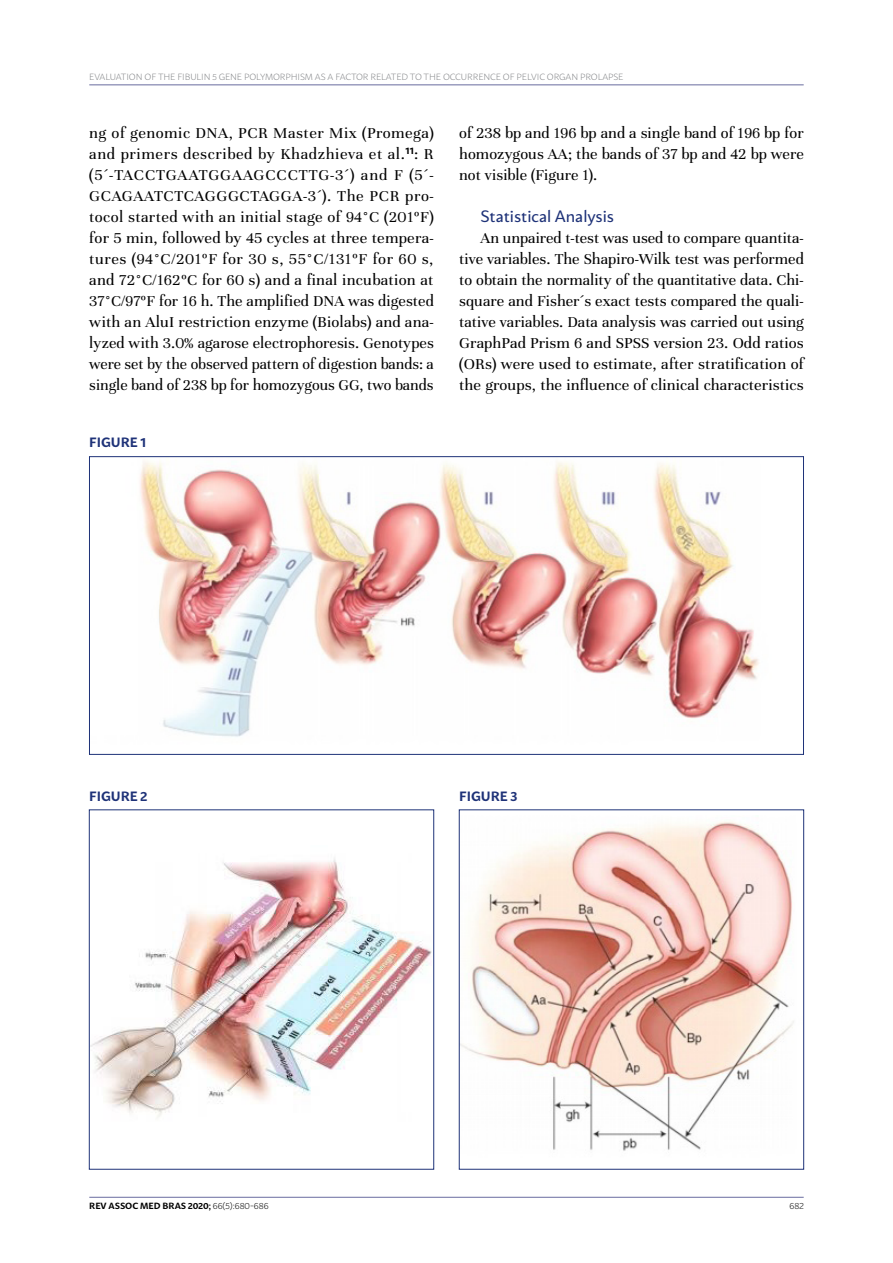
<style>
.page{position:relative;width:893px;height:1263px;background:#fff}
.page>*{position:absolute;margin:0;border:0;box-sizing:border-box;transform-origin:0 0}
.t1{font:16.5px/21px "Unna";letter-spacing:.005em;color:#000;text-align:justify}
.t2{font:16.5px "Mato Sans";color:#1e3278}
.t3{font:600 13.5px "Mato Sans";color:#1e3278}
.t4{font:200 9px "Mato Sans";letter-spacing:-.01em;color:#808285}
.t5{font:600 9px "Mato Sans";color:#000}
.t6{font:200 9px "Mato Sans";color:#000}
.s1{font-weight:200}
</style>
<div class="page">
<hr style="left:89px;top:85px;width:715px;height:1px;background:#696c9f">
<hr style="left:89px;top:1197px;width:715px;height:1px;background:#696c9f">
<img style="left:140px;top:461px;width:619px;height:276px">
<img style="left:91px;top:858px;width:341px;height:260px">
<div style="left:89px;top:810px;width:345px;height:359px;border:1px solid #1e3278"></div>
<img style="left:461px;top:821px;width:333px;height:330px">
<div style="left:459px;top:810px;width:345px;height:359px;border:1px solid #1e3278"></div>
<p class="t4" style="left:89px;top:68px;width:137px">EVALUATION OF THE FIBULIN 5 GENE</p>
<p class="t4" style="left:244px;top:68px;width:98px">POLYMORPHISM AS A FACTO</p>
<p class="t4" style="left:363px;top:68px;width:20px">R RELATED</p>
<p class="t4" style="left:410px;top:68px;width:40px">TO THEOCC</p>
<p class="t4" style="left:461px;top:68px;width:24px">URRENCE</p>
<p class="t4" style="left:503px;top:68px;width:20px">OF PELV</p>
<p class="t4" style="left:537px;top:68px;width:30px">IC ORGAN</p>
<p class="t4" style="left:580px;top:68px;width:18px">PROLAPSE</p>
<p class="t1" style="left:89px;top:122px;width:346px">ng of genomic DNA, PCR Master Mix (Promega) and primers described by Khadzhieva et al.<sup>11</sup>: R (5´-TACCTGAATGGAAGCCCTTG-3´) and F (5´- GCAGAATCTCAGGGCTAGGA-3´). The PCR pro&shy;tocol started with an initial stage of 94°C (201ºF) for 5 min, followed by 45 cycles at three tempera&shy;tures (94°C/201ºF for 30 s, 55°C/131ºF for 60 s, and 72°C/162ºC for 60 s) and a final incubation at 37°C/97ºF for 16 h. The amplified DNA was digested with an AluI restriction enzyme (Biolabs) and ana&shy;lyzed with 3.0% agarose electrophoresis. Genotypes were set by the observed pattern of digestion bands: a single band of 238 bp for homozygous GG, two bands</p>
<p class="t1" style="left:459px;top:122px;width:346px">of 238 bp and 196 bp and a single band of 196 bp for homozygous AA; the bands of 37 bp and 42 bp were not visible (Figure 1).</p>
<p class="t2" style="left:480px;top:201px;width:135px">Statistical Analysis</p>
<p class="t1" style="left:459px;top:227px;width:346px;text-indent:21px">An unpaired t-test was used to compare quantita&shy;tive variables. The Shapiro-Wilk test was performed to obtain the normality of the quantitative data. Chi&shy;square and Fisher´s exact tests compared the quali&shy;tative variables. Data analysis was carried out using GraphPad Prism 6 and SPSS version 23. Odd ratios (ORs) were used to estimate, after stratification of the groups, the influence of clinical characteristics</p>
<p class="t3" style="left:89px;top:430px;width:58px">FIGURE 1</p>
<p class="t3" style="left:89px;top:783px;width:60px">FIGURE 2</p>
<p class="t3" style="left:459px;top:783px;width:60px">FIGURE 3</p>
<p class="t5" style="left:89px;top:1198px;width:181px">REV ASSOC MED BRAS 2020; <span class="s1">66(5):680-686</span></p>
<p class="t6" style="left:789px;top:1198px;width:16px">682</p>
</div>
